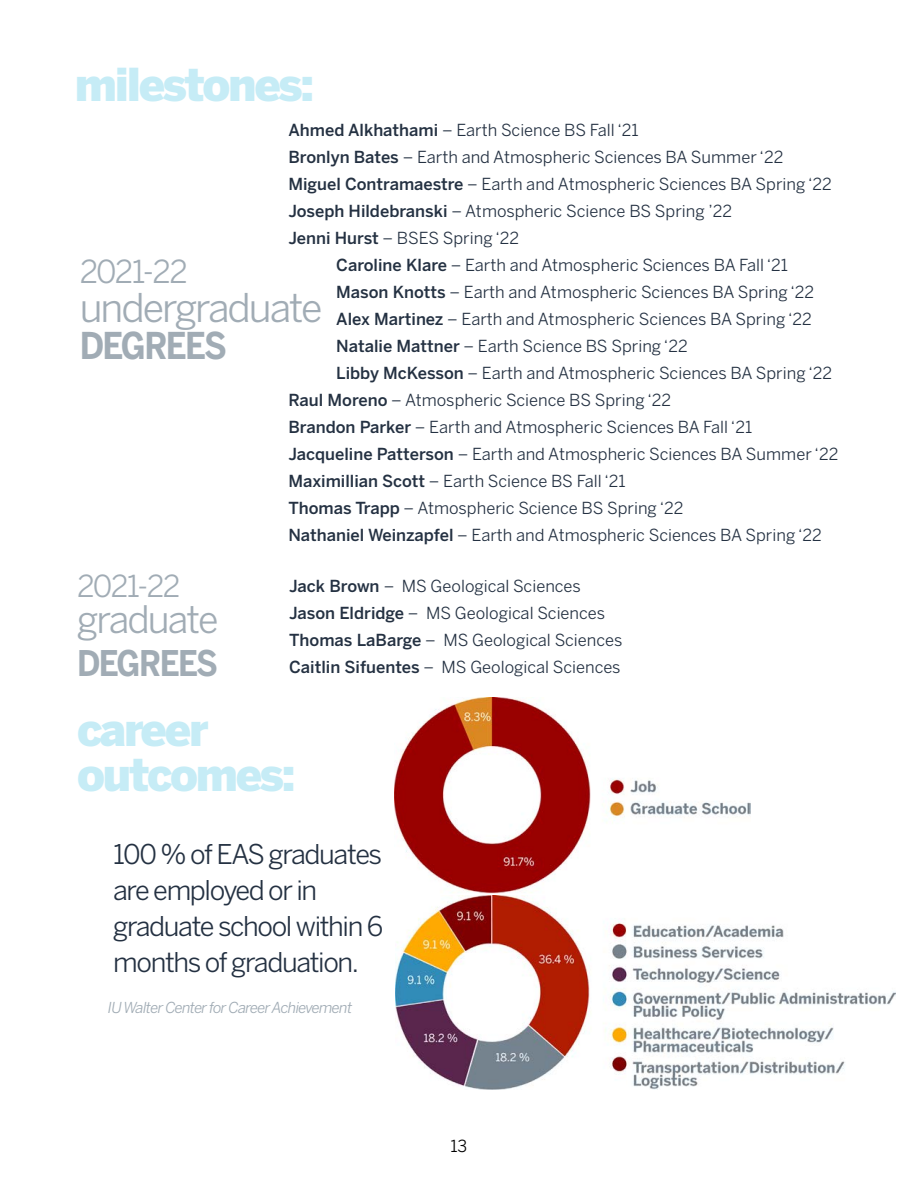
<style>
.page{position:relative;width:918px;height:1188px;background:#fff}
.page>*{position:absolute;margin:0;border:0;box-sizing:border-box;transform-origin:0 0}
.t1{font:900 45px/45px "Benton Sans";letter-spacing:-.05em;color:#c6ecf6}
.t2{font:39.3px "Benton Sans";letter-spacing:-.05em;color:#a1acb5}
.t3{font:37.65px "Benton Sans";letter-spacing:-.05em;color:#a1acb5}
.t4{font:700 36.75px "Benton Sans";letter-spacing:-.05em;color:#a1acb5;scale:.9 1}
.t5{font:700 35.1px "Benton Sans";letter-spacing:-.05em;color:#a1acb5;scale:.9 1}
.t6{font:31.5px "Benton Sans";letter-spacing:-.055em;color:#a1acb5}
.t7{font:30.15px "Benton Sans";letter-spacing:-.055em;color:#a1acb5}
.t8{font:27px/36px "Benton Sans";letter-spacing:-.05em;color:#243142}
.t9{font:16.5px/27px "Benton Sans";color:#243142}
.t10{font:16.5px "Benton Sans";color:#000}
.t11{font:italic 15px "Benton Sans";letter-spacing:-.05em;color:#a1acb5}
.s1{font-weight:500}
</style>
<div class="page">
<img style="left:395px;top:697px;width:356px;height:199px">
<img style="left:396px;top:896px;width:499px;height:193px">
<h1 class="t1" style="left:75px;top:63px;width:241px">milestones:</h1>
<p class="t9" style="left:288px;top:117px;width:352px"><span class="s1">Ahmed Alkhathami</span> – Earth Science BS Fall ‘21</p>
<p class="t9" style="left:288px;top:144px;width:497px"><span class="s1">Bronlyn Bates</span> – Earth and Atmospheric Sciences BA Summer ‘22</p>
<p class="t9" style="left:288px;top:171px;width:545px"><span class="s1">Miguel Contramaestre</span> – Earth and Atmospheric Sciences BA Spring ‘22</p>
<p class="t9" style="left:288px;top:198px;width:445px"><span class="s1">Joseph Hildebranski</span> – Atmospheric Science BS Spring ’22</p>
<p class="t9" style="left:288px;top:225px;width:232px"><span class="s1">Jenni Hurst</span> – BSES Spring ‘22</p>
<p class="t9" style="left:336px;top:252px;width:453px"><span class="s1">Caroline Klare</span> – Earth and Atmospheric Sciences BA Fall ‘21</p>
<p class="t9" style="left:336px;top:279px;width:480px"><span class="s1">Mason Knotts</span> – Earth and Atmospheric Sciences BA Spring ‘22</p>
<p class="t9" style="left:336px;top:306px;width:477px"><span class="s1">Alex Martinez</span> – Earth and Atmospheric Sciences BA Spring ‘22</p>
<p class="t9" style="left:336px;top:333px;width:353px"><span class="s1">Natalie Mattner</span> – Earth Science BS Spring ‘22</p>
<p class="t9" style="left:336px;top:360px;width:497px"><span class="s1">Libby McKesson</span> – Earth and Atmospheric Sciences BA Spring ‘22</p>
<p class="t9" style="left:288px;top:387px;width:384px"><span class="s1">Raul Moreno</span> – Atmospheric Science BS Spring ‘22</p>
<p class="t9" style="left:288px;top:414px;width:465px"><span class="s1">Brandon Parker</span> – Earth and Atmospheric Sciences BA Fall ‘21</p>
<p class="t9" style="left:288px;top:441px;width:552px"><span class="s1">Jacqueline Patterson</span> – Earth and Atmospheric Sciences BA Summer ‘22</p>
<p class="t9" style="left:288px;top:468px;width:339px"><span class="s1">Maximillian Scott</span> – Earth Science BS Fall ‘21</p>
<p class="t9" style="left:288px;top:495px;width:397px"><span class="s1">Thomas Trapp</span> – Atmospheric Science BS Spring ‘22</p>
<p class="t9" style="left:288px;top:522px;width:535px"><span class="s1">Nathaniel Weinzapfel</span> – Earth and Atmospheric Sciences BA Spring ‘22</p>
<p class="t9" style="left:289px;top:572px;width:335px"><span class="s1">Jack Brown</span> – MS Geological Sciences <span class="s1">Jason Eldridge</span> – MS Geological Sciences <span class="s1">Thomas LaBarge</span> – MS Geological Sciences <span class="s1">Caitlin Sifuentes</span> – MS Geological Sciences</p>
<h3 class="t6" style="left:80px;top:252px;width:110px">2021-22</h3>
<h2 class="t2" style="left:80px;top:284px;width:245px">undergraduate</h2>
<h3 class="t4" style="left:80px;top:322px;width:165px">DEGREES</h3>
<h3 class="t7" style="left:77px;top:568px;width:105px">2021-22</h3>
<h3 class="t3" style="left:77px;top:597px;width:143px">graduate</h3>
<h3 class="t5" style="left:77px;top:641px;width:158px">DEGREES</h3>
<h1 class="t1" style="left:77px;top:708px;width:220px">career outcomes:</h1>
<h3 class="t8" style="left:113px;top:837px;width:272px">100 % of EAS graduates are employed or in graduate school within 6 months of graduation.</h3>
<p class="t11" style="left:108px;top:998px;width:246px">IU Walter Center for Career Achievement</p>
<p class="t10" style="left:451px;top:1136px;width:18px">13</p>
</div>
